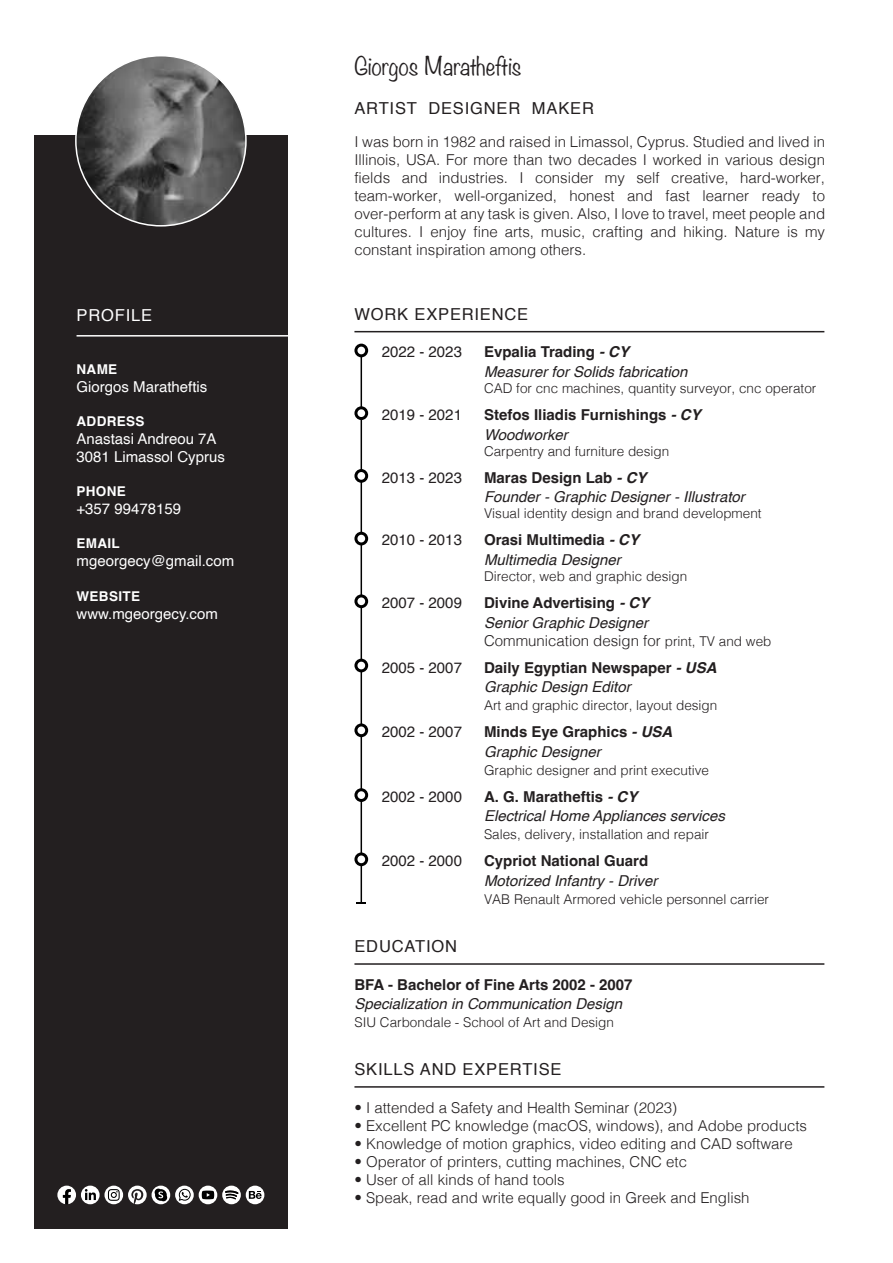
<style>
.page{position:relative;width:893px;height:1263px;background:#fff}
.page>*{position:absolute;margin:0;border:0;box-sizing:border-box;transform-origin:0 0}
.t1{font:300 22.5px "Noteworthy";letter-spacing:-.015em;color:#231f20}
.t2{font:16.5px "Helvetica";letter-spacing:.05em;color:#231f20}
.t3{font:16.5px "Helvetica";letter-spacing:.05em;color:#fff}
.t4{font:300 15px/18px "Helvetica";color:#231f20;text-align:justify}
.t5{font:italic 15px/19.5px "Helvetica";color:#231f20}
.t6{font:700 15px/19.5px "Helvetica";color:#231f20}
.t7{font:15px/18px "Helvetica";color:#fff}
.t8{font:15px "Helvetica";color:#231f20}
.t9{font:300 13.5px "Helvetica";color:#231f20}
.t10{font:700 13.5px "Helvetica";letter-spacing:.025em;color:#fff}
.s1{font-weight:700;font-style:normal}
.s2{font-weight:700}
.s3{font-style:italic}
.s4{font-weight:400;font-style:italic}
.s5{font-size:13.5px}
</style>
<div class="page">
<div style="left:34px;top:136px;width:254px;height:1093px;background:#231f20"></div>
<img style="left:76px;top:56px;width:170px;height:170px;border-radius:85px">
<hr style="left:77px;top:335px;width:245px;height:2px;background:#fff">
<hr style="left:361px;top:346px;width:1px;height:557px;background:#000">
<svg style="left:356px;top:902px;width:10px;height:2px"></svg>
<hr style="left:354px;top:331px;width:470px;height:1px;background:#231f20">
<svg style="left:354px;top:344px;width:14px;height:13px"></svg>
<svg style="left:354px;top:406px;width:14px;height:14px"></svg>
<svg style="left:354px;top:852px;width:14px;height:14px"></svg>
<svg style="left:354px;top:788px;width:14px;height:14px"></svg>
<svg style="left:354px;top:723px;width:14px;height:14px"></svg>
<svg style="left:354px;top:659px;width:14px;height:13px"></svg>
<svg style="left:354px;top:594px;width:14px;height:14px"></svg>
<svg style="left:354px;top:532px;width:14px;height:13px"></svg>
<svg style="left:354px;top:469px;width:14px;height:14px"></svg>
<hr style="left:354px;top:963px;width:470px;height:2px;background:#231f20">
<hr style="left:354px;top:1086px;width:470px;height:2px;background:#231f20">
<svg style="left:104px;top:1185px;width:19px;height:19px"></svg>
<svg style="left:108px;top:1189px;width:12px;height:12px"></svg>
<svg style="left:81px;top:1185px;width:19px;height:19px"></svg>
<svg style="left:85px;top:1189px;width:11px;height:11px"></svg>
<svg style="left:57px;top:1185px;width:19px;height:19px"></svg>
<svg style="left:128px;top:1185px;width:19px;height:19px"></svg>
<svg style="left:175px;top:1185px;width:19px;height:19px"></svg>
<svg style="left:179px;top:1189px;width:12px;height:12px"></svg>
<svg style="left:199px;top:1185px;width:18px;height:19px"></svg>
<svg style="left:202px;top:1190px;width:12px;height:9px"></svg>
<div style="left:246px;top:1185px;width:18px;height:19px;background:#fff;border-radius:50%"></div>
<svg style="left:249px;top:1191px;width:13px;height:8px"></svg>
<svg style="left:222px;top:1185px;width:19px;height:19px"></svg>
<svg style="left:152px;top:1185px;width:18px;height:19px"></svg>
<svg style="left:155px;top:1188px;width:13px;height:13px"></svg>
<p class="t3" style="left:77px;top:302px;width:77px">PROFILE</p>
<p class="t10" style="left:77px;top:361px;width:42px">NAME</p>
<p class="t7" style="left:77px;top:378px;width:132px">Giorgos Maratheftis</p>
<p class="t10" style="left:77px;top:413px;width:70px">ADDRESS</p>
<p class="t7" style="left:77px;top:430px;width:150px">Anastasi Andreou 7A<br>3081 Limassol Cyprus</p>
<p class="t10" style="left:77px;top:483px;width:51px">PHONE</p>
<p class="t7" style="left:77px;top:500px;width:106px">+357 99478159</p>
<p class="t10" style="left:77px;top:535px;width:45px">EMAIL</p>
<p class="t7" style="left:77px;top:552px;width:159px">mgeorgecy@gmail.com</p>
<p class="t10" style="left:77px;top:587px;width:65px">WEBSITE</p>
<p class="t7" style="left:77px;top:605px;width:143px">www.mgeorgecy.com</p>
<h1 class="t1" style="left:354px;top:47px;width:168px">Giorgos Μaratheftis</h1>
<p class="t2" style="left:354px;top:95px;width:241px">ARTIST DESIGNER MAKER</p>
<p class="t4" style="left:354px;top:131px;width:472px">I was born in 1982 and raised in Limassol, Cyprus. Studied and lived in Illinois, USA. For more than two decades I worked in various design fields and industries. I consider my self creative, hard-worker, team-worker, well-organized, honest and fast learner ready to over-perform at any task is given. Also, I love to travel, meet people and cultures. I enjoy fine arts, music, crafting and hiking. Nature is my constant inspiration among others.</p>
<p class="t2" style="left:354px;top:301px;width:175px">WORK EXPERIENCE</p>
<p class="t8" style="left:382px;top:340px;width:82px">2022 - 2023</p>
<p class="t5" style="left:484px;top:343px;width:205px"><span class="s1">Evpalia Trading</span> <span class="s2">- CY<br></span>Measurer for Solids fabrication</p>
<p class="t9" style="left:484px;top:377px;width:334px">CAD for cnc machines, quantity surveyor, cnc operator</p>
<p class="t8" style="left:382px;top:403px;width:82px">2019 - 2021</p>
<p class="t6" style="left:484px;top:407px;width:218px">Stefos Iliadis Furnishings <span class="s3">- CY<br></span><span class="s4">Woodworker</span></p>
<p class="t9" style="left:484px;top:439px;width:187px">Carpentry and furniture design</p>
<p class="t8" style="left:382px;top:466px;width:82px">2013 - 2023</p>
<p class="t5" style="left:484px;top:468px;width:262px"><span class="s1">Maras Design Lab</span> <span class="s2">- CY<br></span>Founder - Graphic Designer - Illustrator</p>
<p class="t9" style="left:484px;top:502px;width:279px">Visual identity design and brand development</p>
<p class="t8" style="left:382px;top:529px;width:82px">2010 - 2013</p>
<p class="t5" style="left:484px;top:531px;width:157px"><span class="s1">Orasi Multimedia</span> <span class="s2">- CY<br></span>Multimedia Designer</p>
<p class="t9" style="left:484px;top:565px;width:205px">Director, web and graphic design</p>
<p class="t8" style="left:382px;top:591px;width:82px">2007 - 2009</p>
<p class="t5" style="left:484px;top:593px;width:167px"><span class="s1">Divine Advertising</span> <span class="s2">- CY<br></span>Senior Graphic Designer</p>
<p class="t4" style="left:484px;top:630px;width:289px">Communication design for <span class="s5">print, TV and web</span></p>
<p class="t8" style="left:382px;top:656px;width:82px">2005 - 2007</p>
<p class="t6" style="left:484px;top:659px;width:234px">Daily Egyptian Newspaper <span class="s3">- USA<br></span><span class="s4">Graphic Design Editor</span></p>
<p class="t9" style="left:484px;top:694px;width:235px">Art and graphic director, layout design</p>
<p class="t8" style="left:382px;top:720px;width:82px">2002 - 2007</p>
<p class="t6" style="left:484px;top:724px;width:190px">Minds Eye Graphics <span class="s3">- USA<br></span><span class="s4">Graphic Designer</span></p>
<p class="t9" style="left:484px;top:758px;width:227px">Graphic designer and print executive</p>
<p class="t8" style="left:382px;top:785px;width:82px">2002 - 2000</p>
<p class="t5" style="left:484px;top:787px;width:242px"><span class="s1">A. G. Maratheftis</span> <span class="s2">- CY<br></span>Electrical Home Appliances services</p>
<p class="t9" style="left:484px;top:823px;width:227px">Sales, delivery, installation and repair</p>
<p class="t8" style="left:382px;top:849px;width:82px">2002 - 2000</p>
<p class="t6" style="left:484px;top:853px;width:166px">Cypriot National Guard</p>
<p class="t5" style="left:484px;top:871px;width:175px">Motorized Infantry - Driver</p>
<p class="t9" style="left:484px;top:887px;width:287px">VAB Renault Armored vehicle personnel carrier</p>
<p class="t2" style="left:354px;top:934px;width:104px">EDUCATION</p>
<p class="t6" style="left:354px;top:976px;width:280px">BFA - Bachelor of Fine Arts 2002 - 2007</p>
<p class="t5" style="left:354px;top:994px;width:269px">Specialization in Communication Design</p>
<p class="t9" style="left:354px;top:1011px;width:261px">SIU Carbondale - School of Art and Design</p>
<p class="t2" style="left:354px;top:1057px;width:209px">SKILLS AND EXPERTISE</p>
<p class="t4" style="left:354px;top:1097px;width:324px">• I attended a Safety and Health Seminar (2023)</p>
<p class="t4" style="left:354px;top:1115px;width:454px">• Excellent PC knowledge (macOS, windows), and Adobe products</p>
<p class="t4" style="left:354px;top:1133px;width:440px">• Knowledge of motion graphics, video editing and CAD software</p>
<p class="t4" style="left:354px;top:1151px;width:334px">• Operator of printers, cutting machines, CNC etc</p>
<p class="t4" style="left:354px;top:1169px;width:212px">• User of all kinds of hand tools</p>
<p class="t4" style="left:354px;top:1187px;width:397px">• Speak, read and write equally good in Greek and English</p>
</div>
